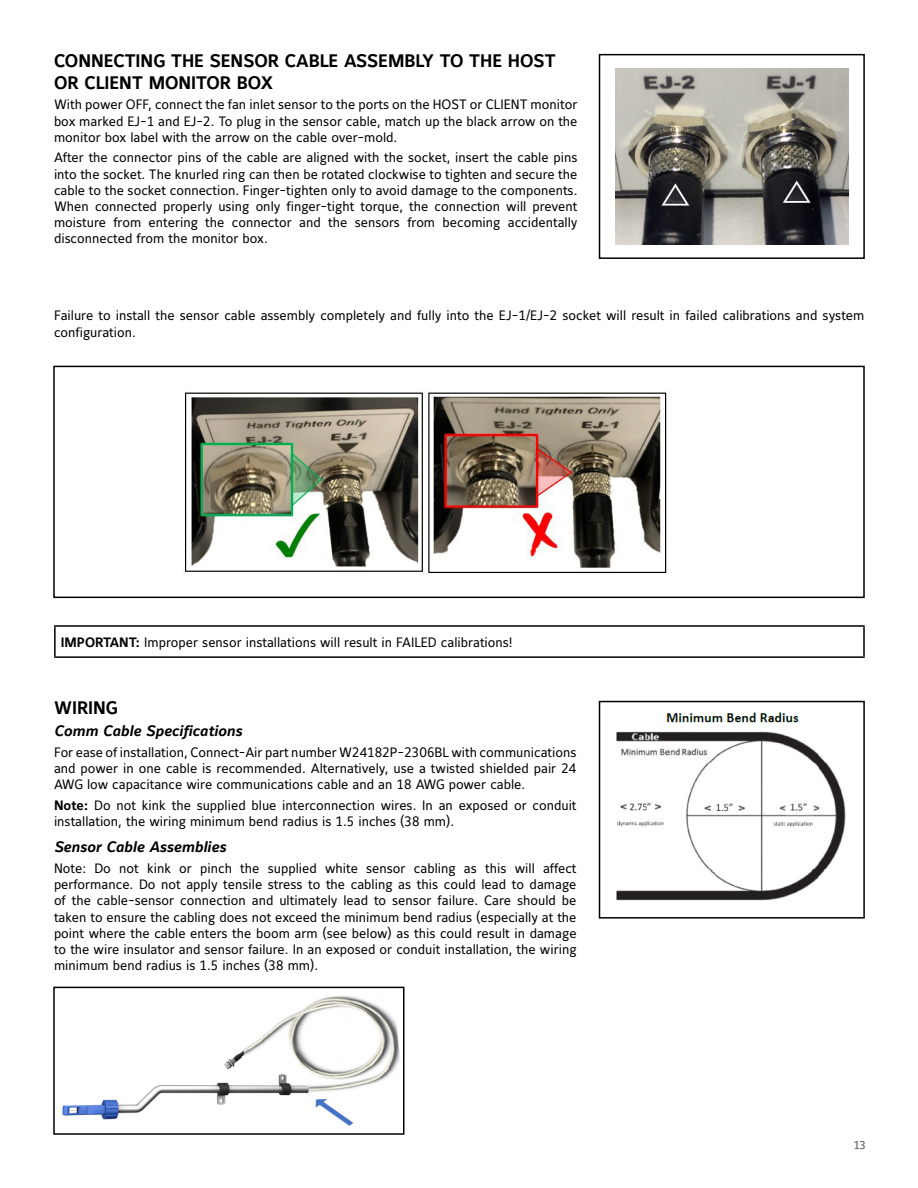
<style>
.page{position:relative;width:918px;height:1188px;background:#fff}
.page>*{position:absolute;margin:0;border:0;box-sizing:border-box;transform-origin:0 0}
.t1{font:18px/21.6px "Maurea Bold Tf";color:#000}
.t2{font:15px "Maurea Bold Italic Tf";color:#000}
.t3{font:13.5px/16.2px "Maurea Regular Tf";color:#000;text-align:justify}
.t4{font:12px "Maurea Regular Lf";color:#58595b}
.s1{font-family:"Maurea Bold Tf"}
.s2{font-family:"Maurea Bold Lf"}
</style>
<div class="page">
<div style="left:599px;top:54px;width:266px;height:205px;border:2px solid #000"></div>
<img style="left:616px;top:712px;width:230px;height:189px">
<div style="left:599px;top:701px;width:266px;height:218px;border:2px solid #000"></div>
<img style="left:185px;top:392px;width:482px;height:181px">
<div style="left:53px;top:366px;width:812px;height:232px;border:2px solid #000"></div>
<hr style="left:54px;top:625px;width:811px;height:2px;background:#000">
<hr style="left:54px;top:627px;width:2px;height:29px;background:#000">
<hr style="left:863px;top:627px;width:2px;height:29px;background:#000">
<hr style="left:54px;top:656px;width:811px;height:2px;background:#000">
<img style="left:616px;top:68px;width:232px;height:177px">
<img style="left:62px;top:996px;width:338px;height:130px">
<div style="left:53px;top:987px;width:351px;height:148px;border:2px solid #000"></div>
<h1 class="t1" style="left:54px;top:51px;width:503px">CONNECTING THE SENSOR CABLE ASSEMBLY TO THE HOST<br>OR CLIENT MONITOR BOX</h1>
<p class="t3" style="left:54px;top:97px;width:525px">With power OFF, connect the fan inlet sensor to the ports on the HOST or CLIENT monitor box marked EJ-1 and EJ-2. To plug in the sensor cable, match up the black arrow on the monitor box label with the arrow on the cable over-mold.</p>
<p class="t3" style="left:54px;top:150px;width:525px">After the connector pins of the cable are aligned with the socket, insert the cable pins into the socket. The knurled ring can then be rotated clockwise to tighten and secure the cable to the socket connection. Finger-tighten only to avoid damage to the components.<br>When connected properly using only finger-tight torque, the connection will prevent moisture from entering the connector and the sensors from becoming accidentally disconnected from the monitor box.</p>
<p class="t3" style="left:54px;top:308px;width:812px">Failure to install the sensor cable assembly completely and fully into the EJ-1/EJ-2 socket will result in failed calibrations and system configuration.</p>
<p class="t3" style="left:61px;top:635px;width:453px"><span class="s1">IMPORTANT:</span> Improper sensor installations will result in FAILED calibrations!</p>
<h1 class="t1" style="left:54px;top:698px;width:66px">WIRING</h1>
<p class="t2" style="left:54px;top:723px;width:190px">Comm Cable Specifications</p>
<p class="t3" style="left:54px;top:745px;width:524px">For ease of installation, Connect-Air part number W24182P-2306BL with communications and power in one cable is recommended. Alternatively, use a twisted shielded pair 24<br>AWG low capacitance wire communications cable and an 18 AWG power cable.</p>
<p class="t3" style="left:54px;top:798px;width:524px"><span class="s2">Note:</span> Do not kink the supplied blue interconnection wires. In an exposed or conduit installation, the wiring minimum bend radius is 1.5 inches (38 mm).</p>
<p class="t2" style="left:54px;top:839px;width:174px">Sensor Cable Assemblies</p>
<p class="t3" style="left:54px;top:861px;width:524px">Note: Do not kink or pinch the supplied white sensor cabling as this will affect performance. Do not apply tensile stress to the cabling as this could lead to damage of the cable-sensor connection and ultimately lead to sensor failure. Care should be taken to ensure the cabling does not exceed the minimum bend radius (especially at the point where the cable enters the boom arm (see below) as this could result in damage to the wire insulator and sensor failure. In an exposed or conduit installation, the wiring minimum bend radius is 1.5 inches (38 mm).</p>
<p class="t4" style="left:854px;top:1138px;width:13px">13</p>
</div>
